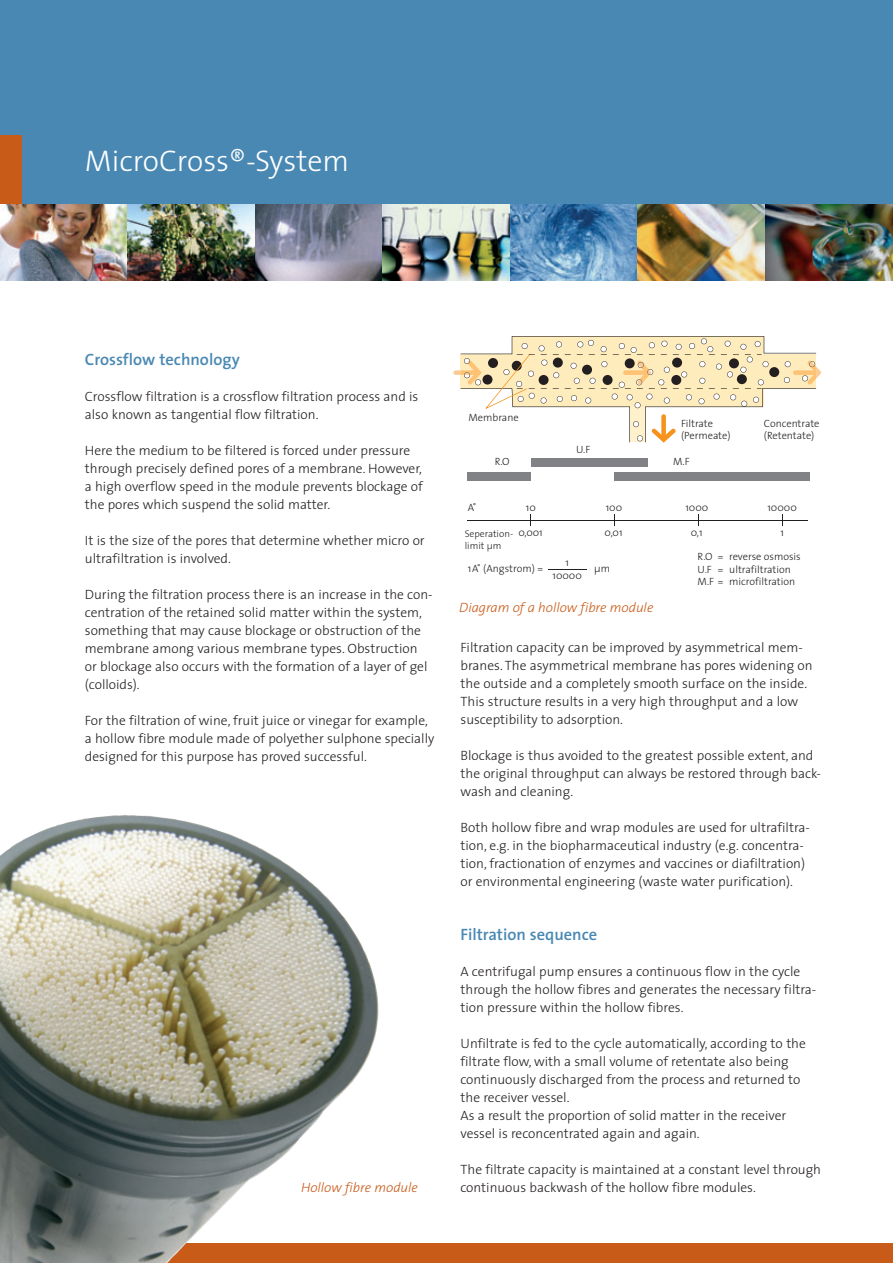
<style>
.page{position:relative;width:893px;height:1263px;background:#fff}
.page>*{position:absolute;margin:0;border:0;box-sizing:border-box;transform-origin:0 0}
.t1{font:300 30px "The Sans";color:#fff}
.t2{font:600 16.5px "The Sans";color:#4988b3}
.t3{font:300 13.5px/18px "The Sans";color:#231f20}
.t4{font:italic 300 13.5px "The Sans";color:#c85b18}
.t5{font:300 10.5px/12.6px "The Sans";color:#231f20}
.t6{font:300 9.75px/11.7px "The Sans";color:#231f20}
</style>
<div class="page">
<div style="left:0;top:0;width:892px;height:204px;background:#4988b3"></div>
<div style="left:0;top:135px;width:21px;height:69px;background:#c85b18"></div>
<img style="left:0;top:204px;width:127px;height:77px">
<img style="left:127px;top:204px;width:128px;height:77px">
<svg style="left:255px;top:204px;width:127px;height:77px;background:#86889b"></svg>
<img style="left:382px;top:204px;width:128px;height:77px">
<svg style="left:510px;top:204px;width:128px;height:77px;background:#598ebb"></svg>
<img style="left:638px;top:204px;width:127px;height:77px">
<img style="left:765px;top:204px;width:127px;height:77px">
<div style="left:0;top:1243px;width:892px;height:20px;background:#c85b18"></div>
<img style="left:0;top:815px;width:379px;height:448px">
<hr style="left:467px;top:520px;width:340px;height:1px;background:#231f20">
<svg style="left:453px;top:336px;width:368px;height:107px"></svg>
<div style="left:467px;top:472px;width:64px;height:9px;background:#808285"></div>
<div style="left:614px;top:472px;width:195px;height:9px;background:#808285"></div>
<div style="left:531px;top:458px;width:116px;height:9px;background:#808285"></div>
<hr style="left:548px;top:569px;width:39px;height:1px;background:#231f20">
<h1 class="t1" style="left:85px;top:150px;width:266px">MicroCross®-System</h1>
<p class="t2" style="left:85px;top:353px;width:156px">Crossflow technology</p>
<p class="t3" style="left:85px;top:389px;width:335px">Crossflow filtration is a crossflow filtration process and is also known as tangential flow filtration.</p>
<p class="t3" style="left:85px;top:443px;width:339px">Here the medium to be filtered is forced under pressure through precisely defined pores of a membrane. However, a high overflow speed in the module prevents blockage of the pores which suspend the solid matter.</p>
<p class="t3" style="left:85px;top:533px;width:341px">It is the size of the pores that determine whether micro or ultrafiltration is involved.</p>
<p class="t3" style="left:85px;top:587px;width:349px">During the filtration process there is an increase in the con&shy;centration of the retained solid matter within the system, something that may cause blockage or obstruction of the membrane among various membrane types. Obstruction or blockage also occurs with the formation of a layer of gel (colloids).</p>
<p class="t3" style="left:85px;top:713px;width:351px">For the filtration of wine, fruit juice or vinegar for example, a hollow fibre module made of polyether sulphone specially designed for this purpose has proved successful.</p>
<p class="t5" style="left:468px;top:412px;width:52px">Membrane</p>
<p class="t5" style="left:494px;top:456px;width:16px">R.O</p>
<p class="t5" style="left:576px;top:444px;width:16px">U.F</p>
<p class="t5" style="left:681px;top:418px;width:51px">Filtrate (Permeate)</p>
<p class="t5" style="left:764px;top:418px;width:57px">Concentrate (Retentate)</p>
<p class="t5" style="left:673px;top:456px;width:18px">M.F</p>
<p class="t5" style="left:468px;top:502px;width:10px">A˚</p>
<p class="t5" style="left:526px;top:502px;width:11px">10</p>
<p class="t5" style="left:605px;top:502px;width:18px">100</p>
<p class="t5" style="left:685px;top:502px;width:24px">1000</p>
<p class="t5" style="left:767px;top:502px;width:31px">10000</p>
<p class="t6" style="left:464px;top:529px;width:50px">Seperation&shy;limit µm</p>
<p class="t5" style="left:518px;top:527px;width:26px">0,001</p>
<p class="t5" style="left:604px;top:527px;width:19px">0,01</p>
<p class="t5" style="left:690px;top:527px;width:13px">0,1</p>
<p class="t5" style="left:780px;top:527px;width:5px">1</p>
<p class="t5" style="left:468px;top:563px;width:77px">1 A˚ (Angstrom) =</p>
<p class="t5" style="left:697px;top:551px;width:105px">R.O = reverse osmosis<br>U.F = ultrafiltration<br>M.F = microfiltration</p>
<p class="t5" style="left:552px;top:557px;width:31px;text-align:center">1<br>10000</p>
<p class="t5" style="left:594px;top:563px;width:17px">µm</p>
<p class="t4" style="left:459px;top:603px;width:195px">Diagram of a hollow fibre module</p>
<p class="t3" style="left:460px;top:640px;width:353px">Filtration capacity can be improved by asymmetrical mem&shy;branes. The asymmetrical membrane has pores widening on the outside and a completely smooth surface on the inside.<br>This structure results in a very high throughput and a low susceptibility to adsorption.</p>
<p class="t3" style="left:460px;top:748px;width:362px">Blockage is thus avoided to the greatest possible extent, and the original throughput can always be restored through back&shy;wash and cleaning.</p>
<p class="t3" style="left:460px;top:820px;width:351px">Both hollow fibre and wrap modules are used for ultrafiltra&shy;tion, e.g. in the biopharmaceutical industry (e.g. concentra&shy;tion, fractionation of enzymes and vaccines or diafiltration) or environmental engineering (waste water purification).</p>
<p class="t2" style="left:460px;top:928px;width:138px">Filtration sequence</p>
<p class="t3" style="left:460px;top:964px;width:357px">A centrifugal pump ensures a continuous flow in the cycle through the hollow fibres and generates the necessary filtra&shy;tion pressure within the hollow fibres.</p>
<p class="t3" style="left:460px;top:1036px;width:347px">Unfiltrate is fed to the cycle automatically, according to the filtrate flow, with a small volume of retentate also being continuously discharged from the process and returned to the receiver vessel.<br>As a result the proportion of solid matter in the receiver vessel is reconcentrated again and again.</p>
<p class="t3" style="left:460px;top:1162px;width:362px">The filtrate capacity is maintained at a constant level through</p>
<p class="t4" style="left:301px;top:1183px;width:118px">Hollow fibre module</p>
<p class="t3" style="left:460px;top:1180px;width:297px">continuous backwash of the hollow fibre modules.</p>
</div>
